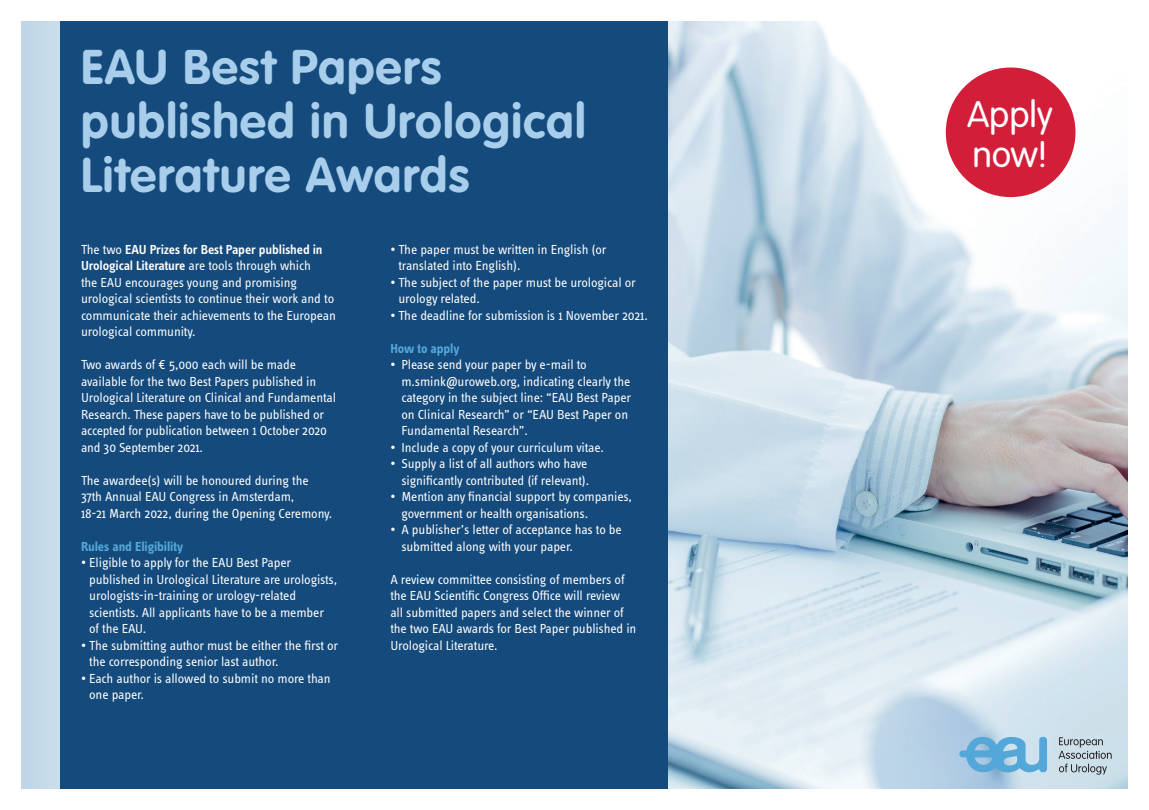
<style>
.page{position:relative;width:1149px;height:810px;background:#fff}
.page>*{position:absolute;margin:0;border:0;box-sizing:border-box;transform-origin:0 0}
.t1{font:700 48px/54px "VAG Rounded";letter-spacing:.025em;color:#a8ceeb}
.t2{font:300 36.3px/40px "VAG Rounded";letter-spacing:-.005em;color:#fff}
.t3{font:13.5px/16.5px "Info Text";letter-spacing:-.01em;color:#fff}
.t4{font:700 13.5px "Info Text";letter-spacing:-.01em;color:#54a8d9}
.s1{font-weight:600}
</style>
<div class="page">
<div style="left:21px;top:21px;width:181px;height:768px;background:#c4d9e9"></div>
<img style="left:668px;top:21px;width:459px;height:768px">
<div style="left:61px;top:21px;width:607px;height:768px;background:#144a7c"></div>
<div style="left:945px;top:67px;width:130px;height:130px;background:#d31e39;border-radius:50%"></div>
<svg style="left:1058px;top:737px;width:53px;height:38px;background:#aebdc5"></svg>
<svg style="left:959px;top:737px;width:87px;height:38px;background:#80bade"></svg>
<h1 class="t1" style="left:81px;top:40px;width:506px">EAU Best Papers published in Urological<br>Literature Awards</h1>
<p class="t3" style="left:81px;top:241px;width:256px">The two <span class="s1">EAU Prizes for Best Paper published in Urological Literature</span> are tools through which<br>the EAU encourages young and promising urological scientists to continue their work and to communicate their achievements to the European urological community.</p>
<p class="t3" style="left:81px;top:357px;width:256px">Two awards of € 5,000 each will be made available for the two Best Papers published in Urological Literature on Clinical and Fundamental Research. These papers have to be published or accepted for publication between 1 October 2020 and 30 September 2021.</p>
<p class="t3" style="left:81px;top:472px;width:252px">The awardee(s) will be honoured during the<br>37th Annual EAU Congress in Amsterdam,<br>18-21 March 2022, during the Opening Ceremony.</p>
<p class="t4" style="left:81px;top:538px;width:104px">Rules and Eligibility</p>
<p class="t3" style="left:89px;top:555px;width:249px;text-indent:-8px">• Eligible to apply for the EAU Best Paper published in Urological Literature are urologists, urologists-in-training or urology-related scientists. All applicants have to be a member of the EAU.</p>
<p class="t3" style="left:89px;top:637px;width:250px;text-indent:-8px">• The submitting author must be either the first or the corresponding senior last author.</p>
<p class="t3" style="left:89px;top:670px;width:243px;text-indent:-8px">• Each author is allowed to submit no more than one paper.</p>
<p class="t3" style="left:398px;top:241px;width:209px;text-indent:-8px">• The paper must be written in English (or translated into English).</p>
<p class="t3" style="left:398px;top:274px;width:239px;text-indent:-8px">• The subject of the paper must be urological or urology related.</p>
<p class="t3" style="left:390px;top:307px;width:259px">• The deadline for submission is 1 November 2021.</p>
<p class="t4" style="left:390px;top:340px;width:70px">How to apply</p>
<p class="t3" style="left:401px;top:356px;width:231px;text-indent:-11px">• Please send your paper by e-mail to m.smink@uroweb.org, indicating clearly the category in the subject line: “EAU Best Paper on Clinical Research” or “EAU Best Paper on Fundamental Research”.</p>
<p class="t3" style="left:390px;top:439px;width:215px">• Include a copy of your curriculum vitae.</p>
<p class="t3" style="left:390px;top:455px;width:200px;text-align:right">• Supply a list of all authors who have significantly contributed (if relevant).</p>
<p class="t3" style="left:401px;top:488px;width:232px;text-indent:-11px">• Mention any financial support by companies, government or health organisations.</p>
<p class="t3" style="left:401px;top:521px;width:222px;text-indent:-11px">• A publisher’s letter of acceptance has to be submitted along with your paper.</p>
<p class="t3" style="left:390px;top:571px;width:247px">A review committee consisting of members of the EAU Scientific Congress Office will review<br>all submitted papers and select the winner of the two EAU awards for Best Paper published in Urological Literature.</p>
<h2 class="t2" style="left:966px;top:94px;width:87px">Apply now!</h2>
</div>
